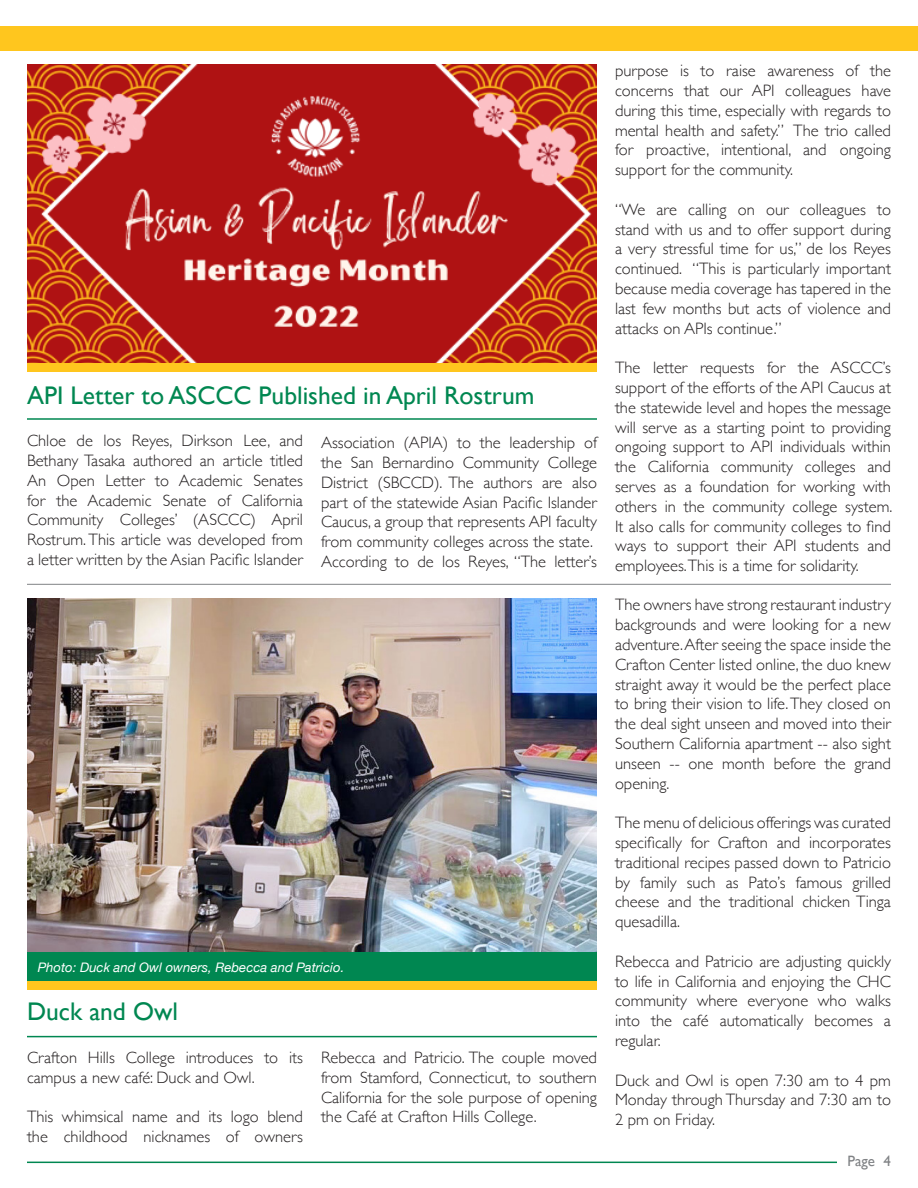
<style>
.page{position:relative;width:918px;height:1188px;background:#fff}
.page>*{position:absolute;margin:0;border:0;box-sizing:border-box;transform-origin:0 0}
.t1{font:25.5px "Gill Sans";color:#008751}
.t2{font:300 16.5px/19.8px "Gill Sans";color:#231f20;text-align:justify}
.t3{font:15px "Gill Sans";color:#808285}
.t4{font:italic 13.2px "Helvetica Neue";color:#fff}
</style>
<div class="page">
<hr style="left:27px;top:584px;width:864px;height:1px;background:#808285">
<img style="left:27px;top:599px;width:570px;height:354px">
<img style="left:27px;top:65px;width:570px;height:299px">
<div style="left:0;top:27px;width:918px;height:24px;background:#ffc61e"></div>
<hr style="left:27px;top:1162px;width:810px;height:1px;background:#008751">
<div style="left:27px;top:953px;width:570px;height:29px;background:#008751"></div>
<div style="left:27px;top:982px;width:570px;height:8px;background:#ffc61e"></div>
<hr style="left:27px;top:1036px;width:570px;height:1px;background:#008751">
<div style="left:27px;top:364px;width:570px;height:8px;background:#ffc61e"></div>
<hr style="left:27px;top:418px;width:570px;height:2px;background:#008751">
<p class="t1" style="left:27px;top:380px;width:509px">API Letter to ASCCC Published in April Rostrum</p>
<p class="t2" style="left:321px;top:432px;width:278px">Association (APIA) to the leadership of the San Bernardino Community College District (SBCCD). The authors are also part of the statewide Asian Pacific Islander Caucus, a group that represents API faculty from community colleges across the state.</p>
<p class="t2" style="left:321px;top:551px;width:278px">According to de los Reyes, “The letter’s</p>
<p class="t2" style="left:27px;top:430px;width:278px">Chloe de los Reyes, Dirkson Lee, and Bethany Tasaka authored an article titled An Open Letter to Academic Senates for the Academic Senate of California Community Colleges’ (ASCCC) April Rostrum. This article was developed from a letter written by the Asian Pacific Islander</p>
<p class="t4" style="left:38px;top:957px;width:308px">Photo: Duck and Owl owners, Rebecca and Patricio.</p>
<p class="t1" style="left:27px;top:997px;width:152px">Duck and Owl</p>
<p class="t2" style="left:27px;top:1047px;width:278px">Crafton Hills College introduces to its campus a new café: Duck and Owl.</p>
<p class="t2" style="left:27px;top:1106px;width:278px">This whimsical name and its logo blend the childhood nicknames of owners</p>
<p class="t2" style="left:321px;top:1047px;width:278px">Rebecca and Patricio. The couple moved from Stamford, Connecticut, to southern California for the sole purpose of opening the Café at Crafton Hills College.</p>
<p class="t2" style="left:615px;top:60px;width:278px">purpose is to raise awareness of the concerns that our API colleagues have during this time, especially with regards to mental health and safety.” The trio called for proactive, intentional, and ongoing support for the community.</p>
<p class="t2" style="left:615px;top:199px;width:278px">“We are calling on our colleagues to stand with us and to offer support during a very stressful time for us,” de los Reyes continued. “This is particularly important because media coverage has tapered in the last few months but acts of violence and attacks on APIs continue.”</p>
<p class="t2" style="left:615px;top:357px;width:279px">The letter requests for the ASCCC’s support of the efforts of the API Caucus at the statewide level and hopes the message will serve as a starting point to providing ongoing support to API individuals within the California community colleges and serves as a foundation for working with others in the community college system.<br>It also calls for community colleges to find ways to support their API students and employees.This is a time for solidarity.</p>
<p class="t2" style="left:615px;top:594px;width:278px">The owners have strong restaurant industry backgrounds and were looking for a new adventure. After seeing the space inside the Crafton Center listed online, the duo knew straight away it would be the perfect place to bring their vision to life. They closed on the deal sight unseen and moved into their Southern California apartment -- also sight unseen -- one month before the grand opening.</p>
<p class="t2" style="left:615px;top:812px;width:278px">The menu of delicious offerings was curated specifically for Crafton and incorporates traditional recipes passed down to Patricio by family such as Pato’s famous grilled cheese and the traditional chicken Tinga quesadilla.</p>
<p class="t2" style="left:615px;top:951px;width:278px">Rebecca and Patricio are adjusting quickly to life in California and enjoying the CHC community where everyone who walks into the café automatically becomes a regular.</p>
<p class="t2" style="left:615px;top:1069px;width:278px">Duck and Owl is open 7:30 am to 4 pm Monday through Thursday and 7:30 am to 2 pm on Friday.</p>
<p class="t3" style="left:848px;top:1152px;width:45px">Page 4</p>
</div>
